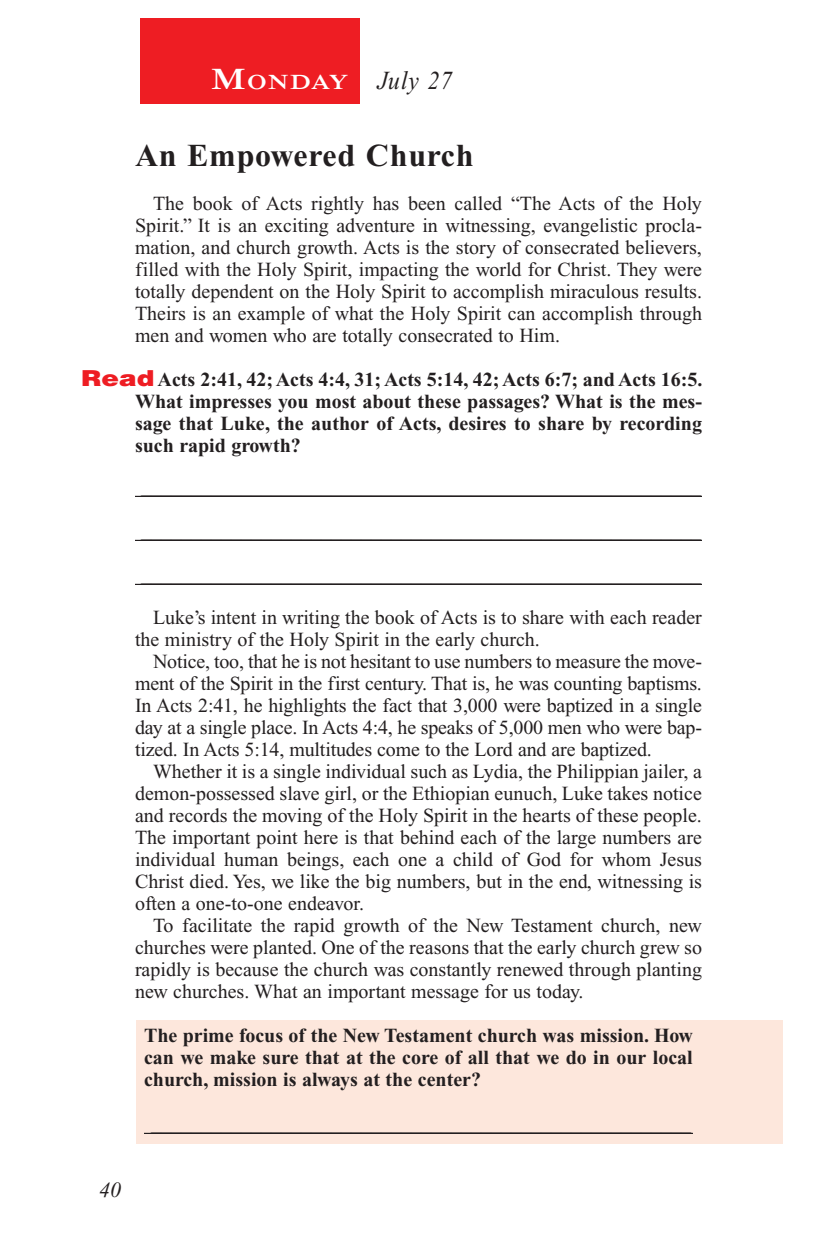
<style>
.page{position:relative;width:819px;height:1260px;background:#fff}
.page>*{position:absolute;margin:0;border:0;box-sizing:border-box;transform-origin:0 0}
.Head{font:700 32px "Times New Roman PS Std";letter-spacing:.025em;color:#231f20}
.Lesson_Dates{font:italic 26px "Times New Roman PS Std";letter-spacing:.045em;color:#231f20;scale:.9 1}
.t1{font:italic 22px "Times New Roman PS Std";color:#231f20}
.Daily_Header{font:600 21px "Times NRMT Std";letter-spacing:.045em;color:#fff;scale:1.1 1}
.Body{font:20px/22px "Times New Roman PS Std";color:#231f20;text-align:justify}
.Question{font:700 20px/22px "Times New Roman PS Std";color:#231f20;text-align:justify}
.Blank_Lines{font:20px "Times New Roman PS Std";color:#231f20}
.x-screened_box-text{font:700 20px/22px "Times New Roman PS Std";color:#231f20;text-align:justify}
.Blank_Lines_In_Scree{font:20px "Times New Roman PS Std";color:#231f20}
.s1{font-size:30px}
.s2{font-family:"Helvetica LT Std";font-weight:900;font-size:22px;color:#ee1d23}
</style>
<div class="page">
<div style="left:140px;top:18px;width:220px;height:86px;background:#ee1d23"></div>
<div style="left:137px;top:1021px;width:646px;height:123px;background:#fde7dc"></div>
<hr style="left:135px;top:496px;width:567px;height:1px;background:#231f20">
<hr style="left:135px;top:540px;width:567px;height:1px;background:#231f20">
<hr style="left:135px;top:584px;width:567px;height:1px;background:#231f20">
<hr style="left:144px;top:1133px;width:549px;height:1px;background:#231f20">
<p class="Daily_Header" style="left:211px;top:70px;width:127px"><span class="s1">M</span>ONDAY</p>
<p class="Lesson_Dates" style="left:378px;top:66px;width:85px">July 27</p>
<p class="Head" style="left:135px;top:138px;width:340px">An Empowered Church</p>
<p class="Body" style="left:135px;top:193px;width:569px;text-indent:18px">The book of Acts rightly has been called “The Acts of the Holy Spirit.” It is an exciting adventure in witnessing, evangelistic procla&shy;mation, and church growth. Acts is the story of consecrated believers, filled with the Holy Spirit, impacting the world for Christ. They were totally dependent on the Holy Spirit to accomplish miraculous results.<br>Theirs is an example of what the Holy Spirit can accomplish through men and women who are totally consecrated to Him.</p>
<p class="Question" style="left:135px;top:369px;width:569px;text-indent:-54px"><span class="s2">Read</span> Acts 2:41, 42; Acts 4:4, 31; Acts 5:14, 42; Acts 6:7; and Acts 16:5.<br>What impresses you most about these passages? What is the mes&shy;sage that Luke, the author of Acts, desires to share by recording such rapid growth?</p>
<p class="Blank_Lines" style="left:141px;top:477px;width:561px">________________________________________________________</p>
<p class="Blank_Lines" style="left:141px;top:521px;width:561px">________________________________________________________</p>
<p class="Blank_Lines" style="left:141px;top:565px;width:561px">________________________________________________________</p>
<p class="Body" style="left:135px;top:607px;width:569px;text-indent:18px">Luke’s intent in writing the book of Acts is to share with each reader the ministry of the Holy Spirit in the early church.</p>
<p class="Body" style="left:135px;top:651px;width:568px;text-indent:18px">Notice, too, that he is not hesitant to use numbers to measure the move&shy;ment of the Spirit in the first century. That is, he was counting baptisms.<br>In Acts 2:41, he highlights the fact that 3,000 were baptized in a single day at a single place. In Acts 4:4, he speaks of 5,000 men who were bap&shy;tized. In Acts 5:14, multitudes come to the Lord and are baptized.</p>
<p class="Body" style="left:135px;top:761px;width:569px;text-indent:18px">Whether it is a single individual such as Lydia, the Philippian jailer, a demon-possessed slave girl, or the Ethiopian eunuch, Luke takes notice and records the moving of the Holy Spirit in the hearts of these people.<br>The important point here is that behind each of the large numbers are individual human beings, each one a child of God for whom Jesus Christ died. Yes, we like the big numbers, but in the end, witnessing is often a one-to-one endeavor.</p>
<p class="Body" style="left:135px;top:915px;width:569px;text-indent:18px">To facilitate the rapid growth of the New Testament church, new churches were planted. One of the reasons that the early church grew so rapidly is because the church was constantly renewed through planting new churches. What an important message for us today.</p>
<p class="x-screened_box-text" style="left:144px;top:1025px;width:551px">The prime focus of the New Testament church was mission. How can we make sure that at the core of all that we do in our local church, mission is always at the center?</p>
<p class="t1" style="left:99px;top:1178px;width:23px">40</p>
<p class="Blank_Lines_In_Scree" style="left:151px;top:1114px;width:541px">______________________________________________________</p>
</div>
